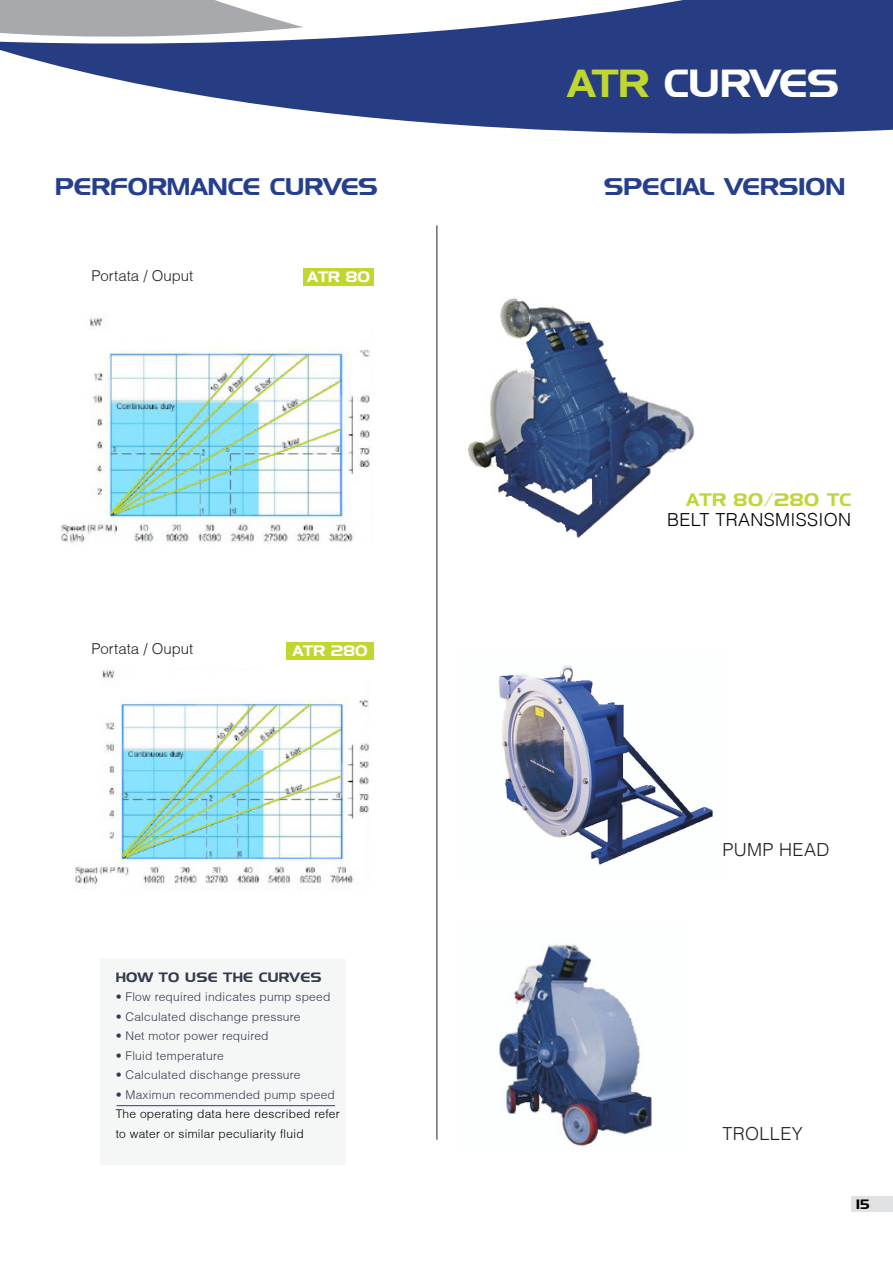
<style>
.page{position:relative;width:893px;height:1263px;background:#fff}
.page>*{position:absolute;margin:0;border:0;box-sizing:border-box;transform-origin:0 0}
.t1{font:39px "Denmark";letter-spacing:-.005em;color:#fff}
.t2{font:24px "Denmark";letter-spacing:.005em;color:#253f8e}
.t3{font:300 18px/19.5px "Helvetica";letter-spacing:.02em;color:#000;text-align:right}
.t4{font:300 18px "Helvetica";letter-spacing:.02em;color:#231f20}
.t5{font:300 15px "Helvetica";color:#231f20}
.t6{font:15px "Denmark";color:#fff}
.t7{font:13.5px "Denmark";letter-spacing:.02em;color:#333c4c}
.t8{font:13.5px "Denmark";color:#000}
.t9{font:300 12px "Helvetica";letter-spacing:.02em;color:#333c4c}
.t10{font:300 12px/19.5px "Helvetica";letter-spacing:.02em;color:#000}
.s1{color:#c1d72f}
.s2{color:#333c4c}
.s3{font-family:"Denmark";font-weight:400;color:#c0d537}
</style>
<div class="page">
<img style="left:499px;top:665px;width:214px;height:200px">
<img style="left:436px;top:296px;width:258px;height:244px">
<img style="left:499px;top:944px;width:153px;height:203px">
<svg style="left:304px;top:0;width:589px;height:134px;fill:#263c83"></svg>
<svg style="left:0;top:0;width:304px;height:111px"></svg>
<div style="left:851px;top:1196px;width:42px;height:16px;background:#e1e2e4"></div>
<div style="left:100px;top:959px;width:246px;height:205px;background:#f5f6f6"></div>
<hr style="left:117px;top:1105px;width:218px;height:1px;background:#253f8e">
<hr style="left:437px;top:225px;width:1px;height:915px;background:#231f20">
<img style="left:60px;top:318px;width:310px;height:226px">
<img style="left:75px;top:669px;width:294px;height:220px">
<div style="left:303px;top:268px;width:71px;height:18px;background:#c1d72f"></div>
<div style="left:286px;top:642px;width:88px;height:17px;background:#c1d72f"></div>
<img style="left:120px;top:702px;width:223px;height:157px">
<svg style="left:108px;top:353px;width:234px;height:163px"></svg>
<p class="t1" style="left:568px;top:60px;width:273px"><span class="s1">ATR</span> CURVES</p>
<p class="t2" style="left:55px;top:172px;width:324px">PERFORMANCE CURVES</p>
<p class="t2" style="left:604px;top:172px;width:243px">SPECIAL VERSION</p>
<p class="t5" style="left:91px;top:266px;width:103px">Portata / Ouput</p>
<p class="t6" style="left:308px;top:268px;width:64px">ATR 80</p>
<p class="t5" style="left:91px;top:639px;width:103px">Portata / Ouput</p>
<p class="t6" style="left:293px;top:642px;width:76px">ATR 280</p>
<p class="t7" style="left:116px;top:969px;width:207px">HOW TO USE THE CURVES</p>
<p class="t9" style="left:116px;top:989px;width:216px">• Flow required indicates pump speed</p>
<p class="t9" style="left:116px;top:1009px;width:186px">• Calculated dischange pressure</p>
<p class="t9" style="left:116px;top:1028px;width:154px">• Net motor power required</p>
<p class="t9" style="left:116px;top:1048px;width:110px">• Fluid temperature</p>
<p class="t9" style="left:116px;top:1067px;width:186px">• Calculated dischange pressure</p>
<p class="t10" style="left:116px;top:1084px;width:226px"><span class="s2">• Maximun recommended pump speed<br></span>The operating data here described refer to water or similar peculiarity fluid</p>
<p class="t3" style="left:667px;top:490px;width:186px"><span class="s3">ATR 80/280 TC<br></span>BELT TRANSMISSION</p>
<p class="t4" style="left:722px;top:838px;width:108px">PUMP HEAD</p>
<p class="t4" style="left:722px;top:1122px;width:82px">TROLLEY</p>
<p class="t8" style="left:856px;top:1196px;width:15px">15</p>
</div>
